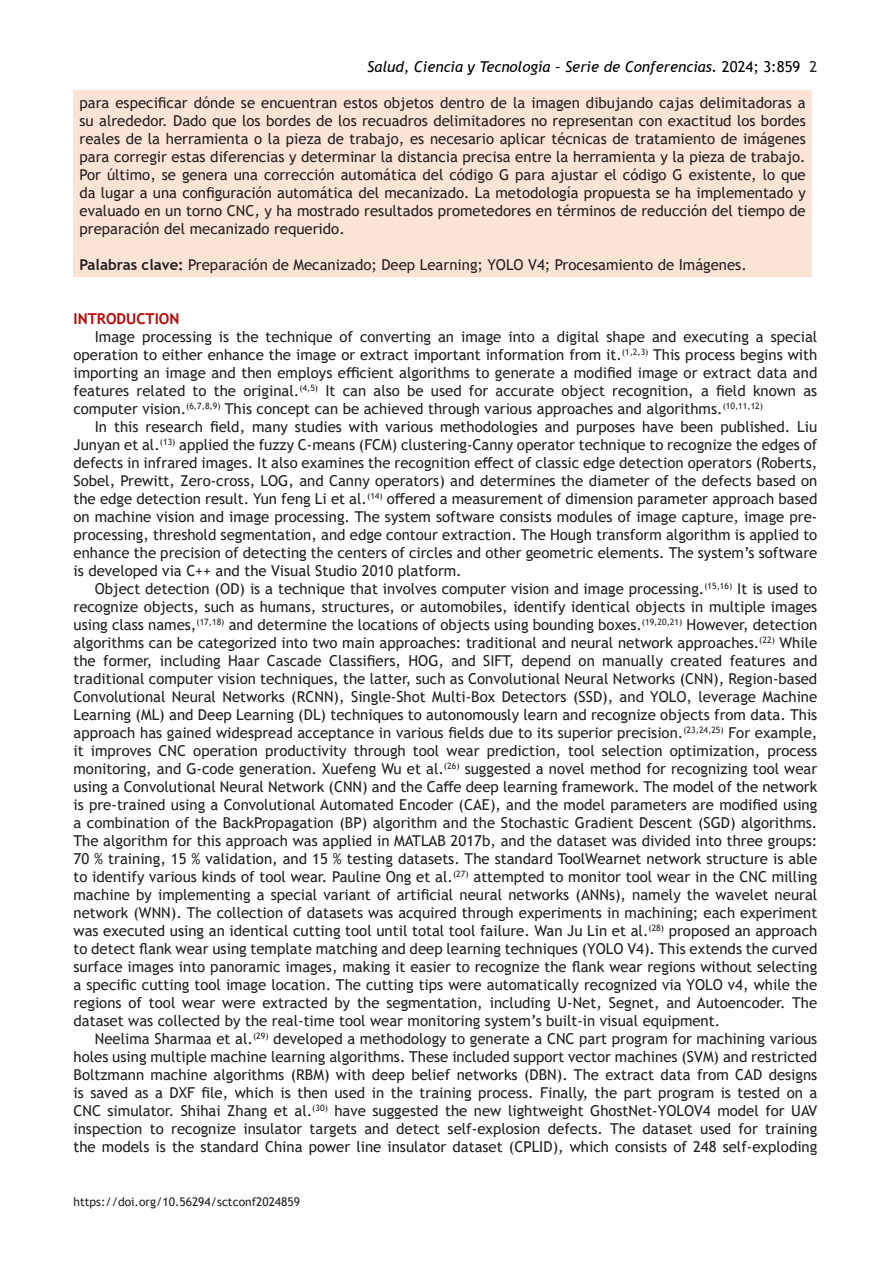
<style>
.page{position:relative;width:893px;height:1263px;background:#fff}
.page>*{position:absolute;margin:0;border:0;box-sizing:border-box;transform-origin:0 0}
.t1{font:15px/18px "Trebuchet MS";color:#231f20;text-align:justify}
.t2{font:italic 15px "Trebuchet MS";color:#000}
.List_Paragraph{font:700 15px "Trebuchet MS";color:#c00000}
.t3{font:12px "Trebuchet MS";color:#231f20}
.s1{font-style:normal}
.s2{font-style:normal;color:#231f20}
.s3{font-weight:700}
</style>
<div class="page">
<div style="left:74px;top:90px;width:738px;height:186px;background:#fbe4d5"></div>
<p class="t2" style="left:367px;top:58px;width:452px">Salud, Ciencia y Tecnología – Serie de Conferencias. <span class="s1">2024; 3:859</span> <span class="s2">2</span></p>
<p class="t1" style="left:80px;top:94px;width:728px">para especificar dónde se encuentran estos objetos dentro de la imagen dibujando cajas delimitadoras a su alrededor. Dado que los bordes de los recuadros delimitadores no representan con exactitud los bordes reales de la herramienta o la pieza de trabajo, es necesario aplicar técnicas de tratamiento de imágenes para corregir estas diferencias y determinar la distancia precisa entre la herramienta y la pieza de trabajo.<br>Por último, se genera una corrección automática del código G para ajustar el código G existente, lo que da lugar a una configuración automática del mecanizado. La metodología propuesta se ha implementado y evaluado en un torno CNC, y ha mostrado resultados prometedores en términos de reducción del tiempo de preparación del mecanizado requerido.</p>
<p class="t1" style="left:80px;top:256px;width:669px"><span class="s3">Palabras clave:</span> Preparación de Mecanizado; Deep Learning; YOLO V4; Procesamiento de Imágenes.</p>
<p class="List_Paragraph" style="left:74px;top:309px;width:107px">INTRODUCTION</p>
<p class="t1" style="left:74px;top:328px;width:745px;text-indent:21px">Image processing is the technique of converting an image into a digital shape and executing a special operation to either enhance the image or extract important information from it.<sup>(1,2,3)</sup> This process begins with importing an image and then employs efficient algorithms to generate a modified image or extract data and features related to the original.<sup>(4,5)</sup> It can also be used for accurate object recognition, a field known as computer vision.<sup>(6,7,8,9)</sup> This concept can be achieved through various approaches and algorithms.<sup>(10,11,12)</sup></p>
<p class="t1" style="left:74px;top:418px;width:745px;text-indent:21px">In this research field, many studies with various methodologies and purposes have been published. Liu Junyan et al.<sup>(13)</sup> applied the fuzzy C-means (FCM) clustering-Canny operator technique to recognize the edges of defects in infrared images. It also examines the recognition effect of classic edge detection operators (Roberts, Sobel, Prewitt, Zero-cross, LOG, and Canny operators) and determines the diameter of the defects based on the edge detection result. Yun feng Li et al.<sup>(14)</sup> offered a measurement of dimension parameter approach based on machine vision and image processing. The system software consists modules of image capture, image pre&shy;processing, threshold segmentation, and edge contour extraction. The Hough transform algorithm is applied to enhance the precision of detecting the centers of circles and other geometric elements. The system’s software is developed via C++ and the Visual Studio 2010 platform.</p>
<p class="t1" style="left:74px;top:580px;width:745px;text-indent:21px">Object detection (OD) is a technique that involves computer vision and image processing.<sup>(15,16)</sup> It is used to recognize objects, such as humans, structures, or automobiles, identify identical objects in multiple images using class names,<sup>(17,18)</sup> and determine the locations of objects using bounding boxes.<sup>(19,20,21)</sup> However, detection algorithms can be categorized into two main approaches: traditional and neural network approaches.<sup>(22)</sup> While the former, including Haar Cascade Classifiers, HOG, and SIFT, depend on manually created features and traditional computer vision techniques, the latter, such as Convolutional Neural Networks (CNN), Region-based Convolutional Neural Networks (RCNN), Single-Shot Multi-Box Detectors (SSD), and YOLO, leverage Machine Learning (ML) and Deep Learning (DL) techniques to autonomously learn and recognize objects from data. This approach has gained widespread acceptance in various fields due to its superior precision.<sup>(23,24,25)</sup> For example, it improves CNC operation productivity through tool wear prediction, tool selection optimization, process monitoring, and G-code generation. Xuefeng Wu et al.<sup>(26)</sup> suggested a novel method for recognizing tool wear using a Convolutional Neural Network (CNN) and the Caffe deep learning framework. The model of the network is pre-trained using a Convolutional Automated Encoder (CAE), and the model parameters are modified using a combination of the BackPropagation (BP) algorithm and the Stochastic Gradient Descent (SGD) algorithms.<br>The algorithm for this approach was applied in MATLAB 2017b, and the dataset was divided into three groups:<br>70 % training, 15 % validation, and 15 % testing datasets. The standard ToolWearnet network structure is able to identify various kinds of tool wear. Pauline Ong et al.<sup>(27)</sup> attempted to monitor tool wear in the CNC milling machine by implementing a special variant of artificial neural networks (ANNs), namely the wavelet neural network (WNN). The collection of datasets was acquired through experiments in machining; each experiment was executed using an identical cutting tool until total tool failure. Wan Ju Lin et al.<sup>(28)</sup> proposed an approach to detect flank wear using template matching and deep learning techniques (YOLO V4). This extends the curved surface images into panoramic images, making it easier to recognize the flank wear regions without selecting a specific cutting tool image location. The cutting tips were automatically recognized via YOLO v4, while the regions of tool wear were extracted by the segmentation, including U-Net, Segnet, and Autoencoder. The dataset was collected by the real-time tool wear monitoring system’s built-in visual equipment.</p>
<p class="t1" style="left:74px;top:1030px;width:745px;text-indent:21px">Neelima Sharmaa et al.<sup>(29)</sup> developed a methodology to generate a CNC part program for machining various holes using multiple machine learning algorithms. These included support vector machines (SVM) and restricted Boltzmann machine algorithms (RBM) with deep belief networks (DBN). The extract data from CAD designs is saved as a DXF file, which is then used in the training process. Finally, the part program is tested on a CNC simulator. Shihai Zhang et al.<sup>(30)</sup> have suggested the new lightweight GhostNet-YOLOV4 model for UAV inspection to recognize insulator targets and detect self-explosion defects. The dataset used for training the models is the standard China power line insulator dataset (CPLID), which consists of 248 self-exploding</p>
<p class="t3" style="left:74px;top:1194px;width:228px">https://doi.org/10.56294/sctconf2024859</p>
</div>
